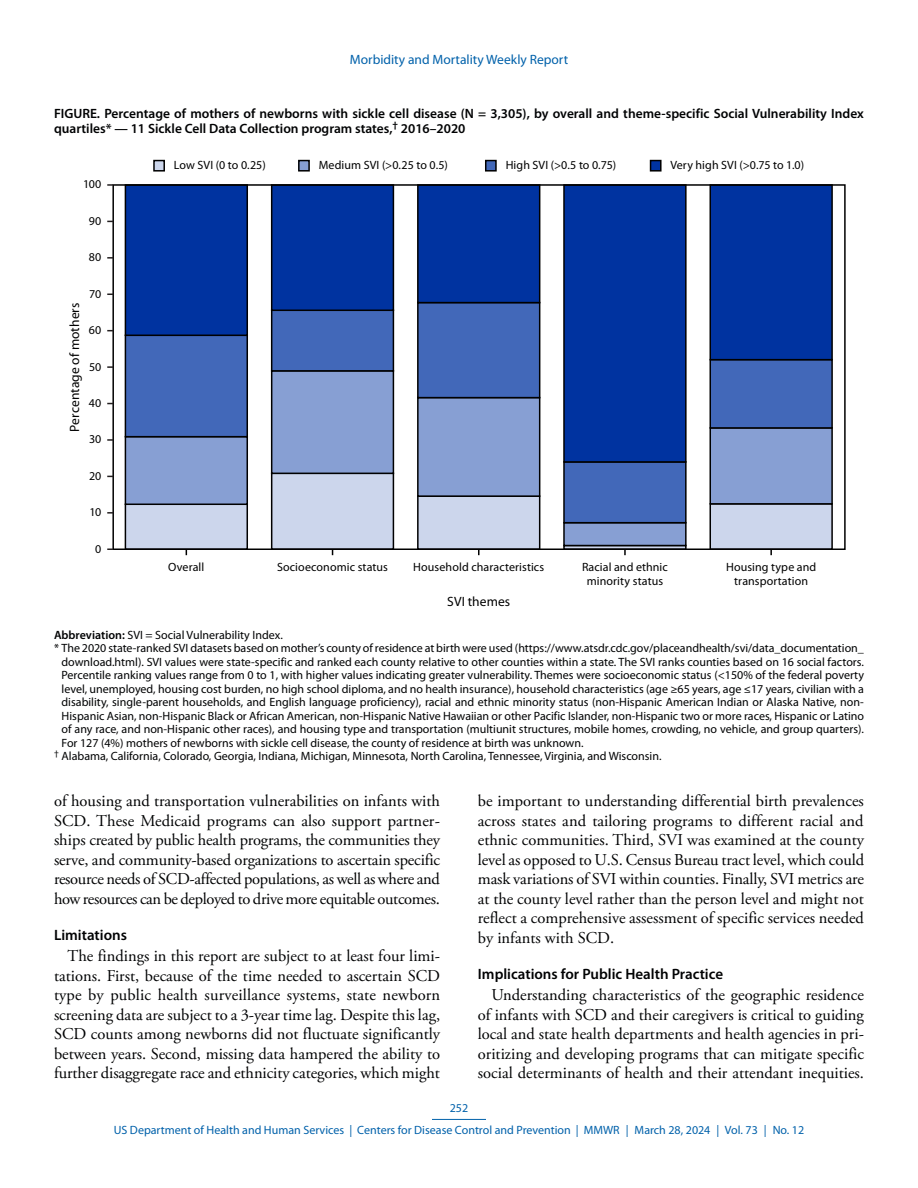
<style>
.page{position:relative;width:918px;height:1188px;background:#fff}
.page>*{position:absolute;margin:0;border:0;box-sizing:border-box;transform-origin:0 0}
.Paragraph{font:16.5px/19.5px "Adobe Garamond Pro";letter-spacing:-.005em;color:#010203;text-align:justify}
.Heading_2{font:600 15px "Myriad Pro";color:#010203}
.Figure_Title{font:600 13.5px/15px "Myriad Pro";color:#010203}
.t1{font:13.5px "Myriad Pro";color:#0061aa}
.t2{font:13.5px "Myriad Pro";letter-spacing:.005em;color:#000}
.Figure_Footnote{font:12px/13.5px "Myriad Pro";color:#010203;text-align:justify}
.t3{font:12px/14.4px "Myriad Pro";letter-spacing:.01em;color:#000;text-align:center}
.t4{font:12px/21.8px "Myriad Pro";color:#0061aa;text-align:center}
.Abbreviations{font:12px "Myriad Pro";color:#010203}
.s1{font-weight:600}
</style>
<div class="page">
<hr style="left:432px;top:1119px;width:54px;height:1px;background:#0061aa">
<div style="left:125px;top:504px;width:122px;height:45px;background:#ccd6ec"></div>
<div style="left:125px;top:504px;width:123px;height:46px;border:2px solid #000"></div>
<div style="left:272px;top:473px;width:121px;height:76px;background:#ccd6ec"></div>
<div style="left:271px;top:473px;width:123px;height:77px;border:2px solid #000"></div>
<div style="left:418px;top:496px;width:122px;height:53px;background:#ccd6ec"></div>
<div style="left:417px;top:495px;width:123px;height:55px;border:2px solid #000"></div>
<div style="left:710px;top:504px;width:122px;height:45px;background:#ccd6ec"></div>
<div style="left:710px;top:503px;width:123px;height:47px;border:2px solid #000"></div>
<div style="left:125px;top:437px;width:122px;height:67px;background:#879fd3"></div>
<div style="left:125px;top:436px;width:123px;height:69px;border:2px solid #000"></div>
<div style="left:272px;top:371px;width:121px;height:102px;background:#879fd3"></div>
<div style="left:271px;top:370px;width:123px;height:104px;border:2px solid #000"></div>
<div style="left:418px;top:398px;width:122px;height:98px;background:#879fd3"></div>
<div style="left:417px;top:397px;width:123px;height:100px;border:2px solid #000"></div>
<div style="left:564px;top:523px;width:122px;height:23px;background:#879fd3"></div>
<div style="left:563px;top:522px;width:124px;height:24px;border:2px solid #000"></div>
<div style="left:710px;top:428px;width:122px;height:76px;background:#879fd3"></div>
<div style="left:710px;top:427px;width:123px;height:78px;border:2px solid #000"></div>
<div style="left:125px;top:335px;width:122px;height:102px;background:#4268b9"></div>
<div style="left:125px;top:335px;width:123px;height:102px;border:2px solid #000"></div>
<div style="left:272px;top:310px;width:121px;height:61px;background:#4268b9"></div>
<div style="left:271px;top:310px;width:123px;height:62px;border:2px solid #000"></div>
<div style="left:418px;top:303px;width:122px;height:95px;background:#4268b9"></div>
<div style="left:417px;top:302px;width:123px;height:96px;border:2px solid #000"></div>
<div style="left:564px;top:462px;width:122px;height:61px;background:#4268b9"></div>
<div style="left:563px;top:461px;width:124px;height:62px;border:2px solid #000"></div>
<div style="left:710px;top:360px;width:122px;height:68px;background:#4268b9"></div>
<div style="left:710px;top:359px;width:123px;height:70px;border:2px solid #000"></div>
<div style="left:125px;top:185px;width:122px;height:150px;background:#0033a0"></div>
<div style="left:125px;top:184px;width:123px;height:152px;border:2px solid #000"></div>
<div style="left:272px;top:185px;width:121px;height:125px;background:#0033a0"></div>
<div style="left:271px;top:184px;width:123px;height:127px;border:2px solid #000"></div>
<div style="left:418px;top:185px;width:122px;height:118px;background:#0033a0"></div>
<div style="left:417px;top:184px;width:123px;height:119px;border:2px solid #000"></div>
<div style="left:564px;top:185px;width:122px;height:277px;background:#0033a0"></div>
<div style="left:563px;top:184px;width:124px;height:279px;border:2px solid #000"></div>
<div style="left:710px;top:185px;width:122px;height:175px;background:#0033a0"></div>
<div style="left:710px;top:184px;width:123px;height:176px;border:2px solid #000"></div>
<div style="left:112px;top:184px;width:734px;height:366px;border:2px solid #000"></div>
<svg style="left:107px;top:184px;width:6px;height:2px"></svg>
<svg style="left:107px;top:257px;width:6px;height:2px"></svg>
<svg style="left:107px;top:366px;width:6px;height:2px"></svg>
<svg style="left:107px;top:439px;width:6px;height:2px"></svg>
<svg style="left:107px;top:512px;width:6px;height:2px"></svg>
<svg style="left:478px;top:549px;width:2px;height:6px"></svg>
<svg style="left:624px;top:549px;width:2px;height:6px"></svg>
<svg style="left:770px;top:549px;width:2px;height:6px"></svg>
<div style="left:154px;top:161px;width:10px;height:10px;background:#ccd6ec"></div>
<div style="left:153px;top:160px;width:12px;height:12px;border:2px solid #000"></div>
<div style="left:299px;top:161px;width:10px;height:10px;background:#879fd3"></div>
<div style="left:298px;top:160px;width:12px;height:12px;border:2px solid #000"></div>
<div style="left:486px;top:161px;width:10px;height:10px;background:#4268b9"></div>
<div style="left:485px;top:160px;width:12px;height:12px;border:2px solid #000"></div>
<div style="left:651px;top:161px;width:10px;height:10px;background:#0033a0"></div>
<div style="left:650px;top:160px;width:12px;height:12px;border:2px solid #000"></div>
<p class="t1" style="left:350px;top:52px;width:220px">Morbidity and Mortality Weekly Report</p>
<p class="Figure_Title" style="left:54px;top:106px;width:811px">FIGURE. Percentage of mothers of newborns with sickle cell disease (N = 3,305), by overall and theme-specific Social Vulnerability Index quartiles* — 11 Sickle Cell Data Collection program states,<sup>†</sup> 2016–2020</p>
<p class="t3" style="left:83px;top:177px;width:20px">100</p>
<p class="t3" style="left:89px;top:214px;width:14px">90</p>
<p class="t3" style="left:89px;top:250px;width:14px">80</p>
<p class="t3" style="left:89px;top:287px;width:14px">70</p>
<p class="t2" style="left:67px;top:432px;width:130px;rotate:-90deg">Percentage of mothers</p>
<p class="t3" style="left:89px;top:323px;width:14px">60</p>
<p class="t3" style="left:89px;top:360px;width:14px">50</p>
<p class="t3" style="left:89px;top:396px;width:14px">40</p>
<p class="t3" style="left:89px;top:432px;width:14px">30</p>
<p class="t3" style="left:89px;top:469px;width:14px">20</p>
<p class="t3" style="left:90px;top:505px;width:13px">10</p>
<p class="t3" style="left:95px;top:542px;width:8px">0</p>
<p class="t3" style="left:174px;top:158px;width:93px">Low SVI (0 to 0.25)</p>
<p class="t3" style="left:319px;top:158px;width:131px">Medium SVI (&gt;0.25 to 0.5)</p>
<p class="t3" style="left:506px;top:158px;width:112px">High SVI (&gt;0.5 to 0.75)</p>
<p class="t3" style="left:670px;top:158px;width:135px">Very high SVI (&gt;0.75 to 1.0)</p>
<p class="t3" style="left:168px;top:560px;width:38px">Overall</p>
<p class="t3" style="left:277px;top:560px;width:113px">Socioeconomic status</p>
<p class="t3" style="left:413px;top:560px;width:133px">Household characteristics</p>
<p class="t2" style="left:447px;top:594px;width:64px">SVI themes</p>
<p class="t3" style="left:582px;top:560px;width:87px">Racial and ethnic minority status</p>
<p class="t3" style="left:726px;top:560px;width:92px">Housing type and transportation</p>
<p class="Abbreviations" style="left:54px;top:628px;width:230px"><span class="s1">Abbreviation:</span> SVI = Social Vulnerability Index.</p>
<p class="Figure_Footnote" style="left:62px;top:642px;width:804px;text-indent:-8px">* The 2020 state-ranked SVI datasets based on mother’s county of residence at birth were used (https://www.atsdr.cdc.gov/placeandhealth/svi/data_documentation_ download.html). SVI values were state-specific and ranked each county relative to other counties within a state. The SVI ranks counties based on 16 social factors.<br>Percentile ranking values range from 0 to 1, with higher values indicating greater vulnerability. Themes were socioeconomic status (&lt;150% of the federal poverty level, unemployed, housing cost burden, no high school diploma, and no health insurance), household characteristics (age ≥65 years, age ≤17 years, civilian with a disability, single-parent households, and English language proficiency), racial and ethnic minority status (non-Hispanic American Indian or Alaska Native, non-Hispanic Asian, non-Hispanic Black or African American, non-Hispanic Native Hawaiian or other Pacific Islander, non-Hispanic two or more races, Hispanic or Latino of any race, and non-Hispanic other races), and housing type and transportation (multiunit structures, mobile homes, crowding, no vehicle, and group quarters).<br>For 127 (4%) mothers of newborns with sickle cell disease, the county of residence at birth was unknown.</p>
<p class="Figure_Footnote" style="left:54px;top:750px;width:609px"><sup>†</sup> Alabama, California, Colorado, Georgia, Indiana, Michigan, Minnesota, North Carolina, Tennessee, Virginia, and Wisconsin.</p>
<p class="Paragraph" style="left:54px;top:792px;width:388px">of housing and transportation vulnerabilities on infants with SCD. These Medicaid programs can also support partner&shy;ships created by public health programs, the communities they serve, and community-based organizations to ascertain specific resource needs of SCD-affected populations, as well as where and how resources can be deployed to drive more equitable outcomes.</p>
<h2 class="Heading_2" style="left:54px;top:926px;width:74px">Limitations</h2>
<p class="Paragraph" style="left:54px;top:947px;width:388px;text-indent:14px">The findings in this report are subject to at least four limi&shy;tations. First, because of the time needed to ascertain SCD type by public health surveillance systems, state newborn screening data are subject to a 3-year time lag. Despite this lag, SCD counts among newborns did not fluctuate significantly between years. Second, missing data hampered the ability to further disaggregate race and ethnicity categories, which might</p>
<p class="Paragraph" style="left:478px;top:792px;width:388px">be important to understanding differential birth prevalences across states and tailoring programs to different racial and ethnic communities. Third, SVI was examined at the county level as opposed to U.S. Census Bureau tract level, which could mask variations of SVI within counties. Finally, SVI metrics are at the county level rather than the person level and might not reflect a comprehensive assessment of specific services needed by infants with SCD.</p>
<h2 class="Heading_2" style="left:478px;top:965px;width:247px">Implications for Public Health Practice</h2>
<p class="Paragraph" style="left:478px;top:986px;width:388px;text-indent:14px">Understanding characteristics of the geographic residence of infants with SCD and their caregivers is critical to guiding local and state health departments and health agencies in pri&shy;oritizing and developing programs that can mitigate specific social determinants of health and their attendant inequities.</p>
<p class="t4" style="left:114px;top:1098px;width:692px">252<br>US Department of Health and Human Services | Centers for Disease Control and Prevention | MMWR | March 28, 2024 | Vol. 73 | No. 12</p>
</div>
